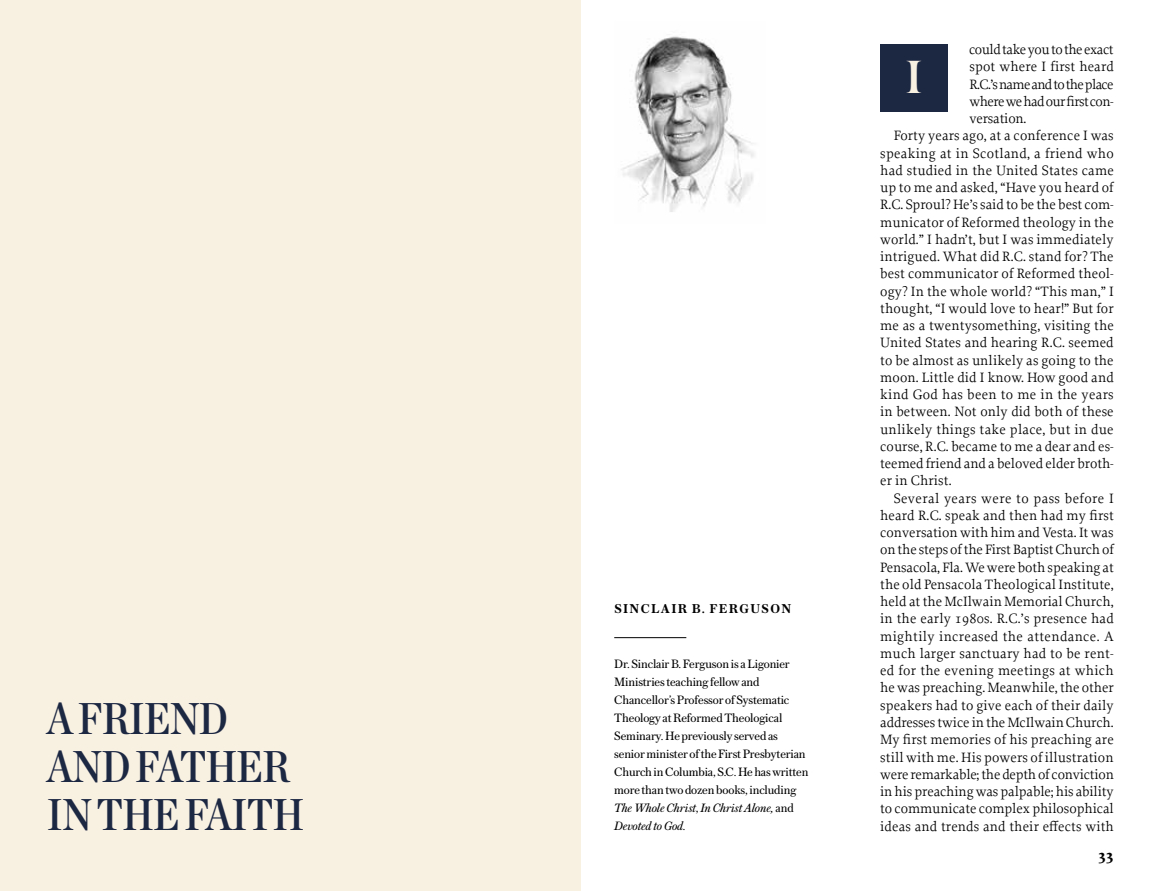
<style>
.page{position:relative;width:1161px;height:891px;background:#fff}
.page>*{position:absolute;margin:0;border:0;box-sizing:border-box;transform-origin:0 0}
.t1{font:500 49.05px "Austin";color:#f8f0e1}
.t2{font:45px/48px "Chronicle Deck Cond Semi";letter-spacing:-.015em;color:#1c2742}
.t3{font:700 15.75px "Proforma";color:#000}
.t4{font:14.25px "Proforma";letter-spacing:.01em;color:#000}
.t5{font:14.25px "Proforma";letter-spacing:-.01em;color:#000}
.t6{font:14.25px "Proforma";letter-spacing:-.015em;color:#000}
.t7{font:14.25px "Proforma";letter-spacing:.03em;color:#000}
.t8{font:14.25px "Proforma";letter-spacing:-.045em;color:#000}
.t9{font:14.25px "Proforma";letter-spacing:-.03em;color:#000}
.t10{font:14.25px "Proforma";letter-spacing:-.04em;color:#000}
.t11{font:600 13.5px "Austin Text";letter-spacing:.105em;color:#000}
.t12{font:12.75px/18px "Austin Text";letter-spacing:-.01em;color:#000}
.s1{font-style:italic}
</style>
<div class="page">
<div style="left:0;top:0;width:580px;height:891px;background:#f8f0e1"></div>
<div style="left:880px;top:44px;width:68px;height:68px;background:#1c2742"></div>
<img style="left:621px;top:36px;width:133px;height:176px">
<hr style="left:614px;top:637px;width:72px;height:1px;background:#000">
<h2 class="t2" style="left:47px;top:692px;width:259px">A FRIEND<br>AND FATHER<br>IN THE FAITH</h2>
<p class="t11" style="left:614px;top:599px;width:178px">SINCLAIR B. FERGUSON</p>
<p class="t12" style="left:614px;top:655px;width:196px">Dr. Sinclair B. Ferguson is a Ligonier Ministries teaching fellow and Chancellor’s Professor of Systematic Theology at Reformed Theological Seminary. He previously served as senior minister of the First Presbyterian Church in Columbia, S.C. He has written more than two dozen books, including <span class="s1">The Whole Christ</span>, <span class="s1">In Christ Alone,</span> and <span class="s1">Devoted to God.</span></p>
<p class="t9" style="left:969px;top:41px;width:146px">could take you to the exact</p>
<p class="t4" style="left:970px;top:58px;width:146px">spot where I first heard</p>
<p class="t8" style="left:970px;top:75px;width:146px">R.C.’s name and to the place</p>
<p class="t10" style="left:970px;top:92px;width:146px">where we had our first con-</p>
<p class="t5" style="left:970px;top:110px;width:58px">versation.</p>
<p class="t4" style="left:894px;top:127px;width:222px">Forty years ago, at a conference I was</p>
<p class="t4" style="left:880px;top:144px;width:235px">speaking at in Scotland, a friend who</p>
<p class="t4" style="left:880px;top:161px;width:235px">had studied in the United States came</p>
<p class="t4" style="left:880px;top:179px;width:235px">up to me and asked, “Have you heard of</p>
<p class="t4" style="left:880px;top:196px;width:235px">R.C. Sproul? He’s said to be the best com-</p>
<p class="t4" style="left:880px;top:213px;width:235px">municator of Reformed theology in the</p>
<p class="t4" style="left:880px;top:230px;width:235px">world.” I hadn’t, but I was immediately</p>
<p class="t4" style="left:880px;top:248px;width:235px">intrigued. What did R.C. stand for? The</p>
<p class="t4" style="left:880px;top:265px;width:235px">best communicator of Reformed theol-</p>
<p class="t4" style="left:880px;top:282px;width:235px">ogy? In the whole world? “This man,” I</p>
<p class="t4" style="left:880px;top:299px;width:235px">thought, “I would love to hear!” But for</p>
<p class="t4" style="left:880px;top:317px;width:235px">me as a twentysomething, visiting the</p>
<p class="t4" style="left:880px;top:334px;width:235px">United States and hearing R.C. seemed</p>
<p class="t4" style="left:880px;top:351px;width:235px">to be almost as unlikely as going to the</p>
<p class="t4" style="left:880px;top:368px;width:235px">moon. Little did I know. How good and</p>
<p class="t4" style="left:880px;top:386px;width:235px">kind God has been to me in the years</p>
<p class="t4" style="left:880px;top:403px;width:235px">in between. Not only did both of these</p>
<p class="t4" style="left:880px;top:420px;width:235px">unlikely things take place, but in due</p>
<p class="t4" style="left:880px;top:438px;width:235px">course, R.C. became to me a dear and es-</p>
<p class="t4" style="left:880px;top:455px;width:235px">teemed friend and a beloved elder broth-</p>
<p class="t4" style="left:880px;top:472px;width:73px">er in Christ.</p>
<p class="t7" style="left:894px;top:489px;width:221px">Several years were to pass before I</p>
<p class="t4" style="left:880px;top:507px;width:235px">heard R.C. speak and then had my first</p>
<p class="t4" style="left:880px;top:524px;width:235px">conversation with him and Vesta. It was</p>
<p class="t5" style="left:880px;top:541px;width:235px">on the steps of the First Baptist Church of</p>
<p class="t4" style="left:880px;top:558px;width:235px">Pensacola, Fla. We were both speaking at</p>
<p class="t4" style="left:880px;top:576px;width:235px">the old Pensacola Theological Institute,</p>
<p class="t4" style="left:880px;top:593px;width:235px">held at the McIlwain Memorial Church,</p>
<p class="t4" style="left:880px;top:610px;width:235px">in the early 1980s. R.C.’s presence had</p>
<p class="t4" style="left:880px;top:627px;width:235px">mightily increased the attendance. A</p>
<p class="t4" style="left:880px;top:645px;width:235px">much larger sanctuary had to be rent-</p>
<p class="t4" style="left:880px;top:662px;width:235px">ed for the evening meetings at which</p>
<p class="t4" style="left:880px;top:679px;width:235px">he was preaching. Meanwhile, the other</p>
<p class="t4" style="left:880px;top:696px;width:235px">speakers had to give each of their daily</p>
<p class="t4" style="left:880px;top:714px;width:235px">addresses twice in the McIlwain Church.</p>
<p class="t4" style="left:880px;top:731px;width:235px">My first memories of his preaching are</p>
<p class="t4" style="left:880px;top:748px;width:235px">still with me. His powers of illustration</p>
<p class="t6" style="left:880px;top:765px;width:235px">were remarkable; the depth of conviction</p>
<p class="t4" style="left:880px;top:783px;width:235px">in his preaching was palpable; his ability</p>
<p class="t4" style="left:880px;top:800px;width:235px">to communicate complex philosophical</p>
<p class="t4" style="left:880px;top:817px;width:235px">ideas and trends and their effects with</p>
<h1 class="t1" style="left:906px;top:43px;width:17px">I</h1>
<p class="t3" style="left:1098px;top:848px;width:17px">33</p>
</div>
